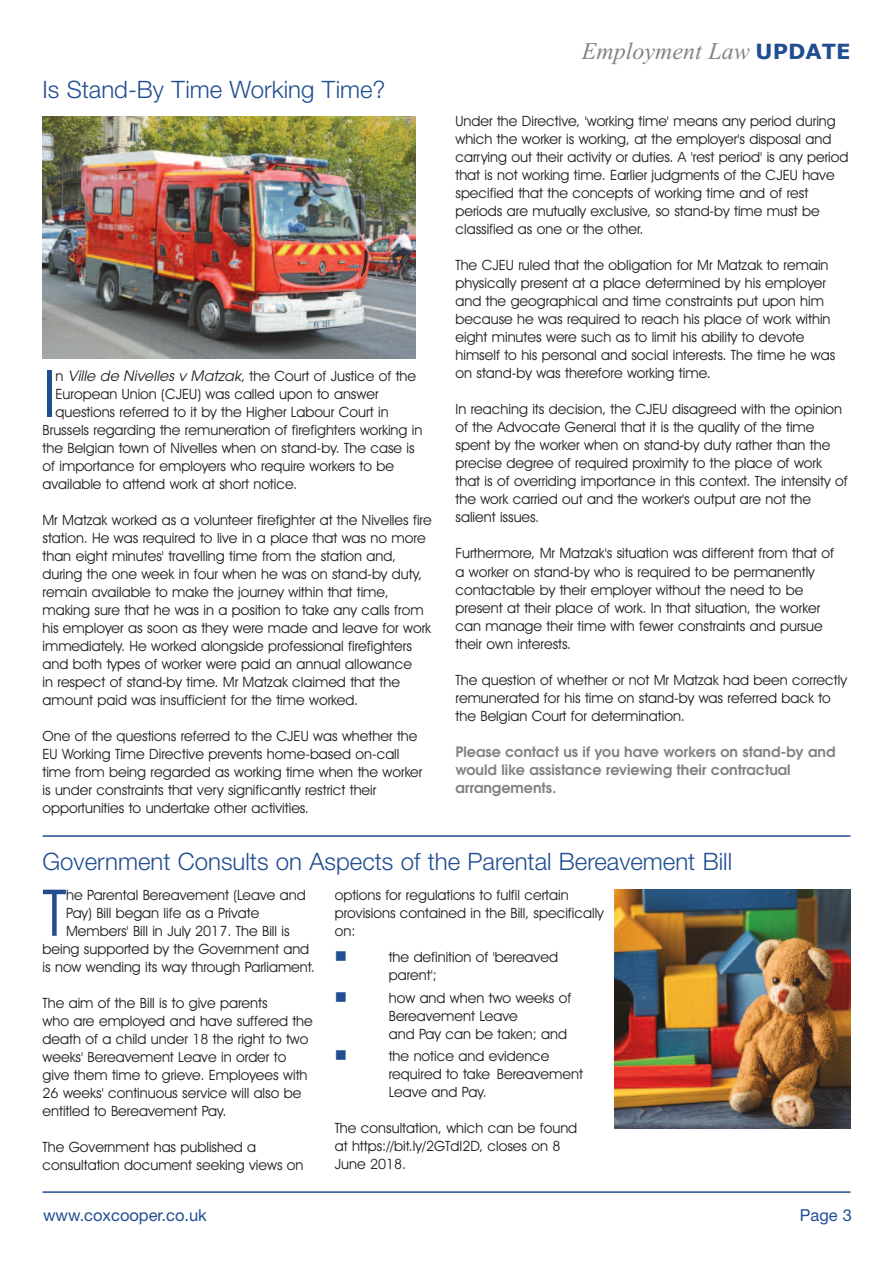
<style>
.page{position:relative;width:893px;height:1263px;background:#fff}
.page>*{position:absolute;margin:0;border:0;box-sizing:border-box;transform-origin:0 0}
.t1{font:64.95px "Avant Garde IT Cby BT";color:#214e91}
.t2{font:300 24px "Helvetica Neue";color:#214e91}
.t3{font:italic 24px "Times";color:#808285}
.t4{font:16.5px "Helvetica Neue";color:#214e91}
.t5{font:16.5px "Wingdings";color:#214e91}
.t6{font:14.25px/18px "Avant Garde IT Cby BT";color:#231f20}
.t7{font:600 14.25px/18px "Avant Garde";color:#808285}
.s1{font-family:"Avant Garde";font-style:italic}
.s2{font-family:"Verdana";font-weight:700;font-style:normal;font-size:21px;color:#214e91}
</style>
<div class="page">
<hr style="left:43px;top:1191px;width:807px;height:2px;background:#214e91">
<hr style="left:43px;top:835px;width:807px;height:2px;background:#214e91">
<img style="left:43px;top:116px;width:372px;height:242px">
<img style="left:614px;top:889px;width:236px;height:239px">
<h2 class="t2" style="left:43px;top:70px;width:344px">Is Stand-By Time Working Time?</h2>
<h1 class="t1" style="left:43px;top:371px;width:15px">I</h1>
<p class="t6" style="left:55px;top:368px;width:362px">n <span class="s1">Ville de Nivelles v Matzak</span>, the Court of Justice of the</p>
<p class="t6" style="left:55px;top:386px;width:325px">European Union (CJEU) was called upon to answer</p>
<p class="t6" style="left:55px;top:404px;width:335px">questions referred to it by the Higher Labour Court in</p>
<p class="t6" style="left:43px;top:422px;width:381px">Brussels regarding the remuneration of firefighters working in</p>
<p class="t6" style="left:43px;top:440px;width:374px">the Belgian town of Nivelles when on stand-by. The case is</p>
<p class="t6" style="left:43px;top:458px;width:353px">of importance for employers who require workers to be</p>
<p class="t6" style="left:43px;top:476px;width:256px">available to attend work at short notice.</p>
<p class="t6" style="left:43px;top:512px;width:391px">Mr Matzak worked as a volunteer firefighter at the Nivelles fire station. He was required to live in a place that was no more than eight minutes' travelling time from the station and, during the one week in four when he was on stand-by duty, remain available to make the journey within that time, making sure that he was in a position to take any calls from his employer as soon as they were made and leave for work immediately. He worked alongside professional firefighters and both types of worker were paid an annual allowance<br>in respect of stand-by time. Mr Matzak claimed that the amount paid was insufficient for the time worked.</p>
<p class="t6" style="left:43px;top:728px;width:381px">One of the questions referred to the CJEU was whether the EU Working Time Directive prevents home-based on-call time from being regarded as working time when the worker is under constraints that very significantly restrict their opportunities to undertake other activities.</p>
<h2 class="t3" style="left:582px;top:37px;width:270px">Employment Law <span class="s2">UPDATE</span></h2>
<p class="t6" style="left:455px;top:114px;width:394px">Under the Directive, 'working time' means any period during which the worker is working, at the employer's disposal and carrying out their activity or duties. A 'rest period' is any period that is not working time. Earlier judgments of the CJEU have specified that the concepts of working time and of rest periods are mutually exclusive, so stand-by time must be classified as one or the other.</p>
<p class="t6" style="left:455px;top:258px;width:381px">The CJEU ruled that the obligation for Mr Matzak to remain physically present at a place determined by his employer and the geographical and time constraints put upon him because he was required to reach his place of work within eight minutes were such as to limit his ability to devote himself to his personal and social interests. The time he was on stand-by was therefore working time.</p>
<p class="t6" style="left:455px;top:402px;width:394px">In reaching its decision, the CJEU disagreed with the opinion of the Advocate General that it is the quality of the time spent by the worker when on stand-by duty rather than the precise degree of required proximity to the place of work that is of overriding importance in this context. The intensity of the work carried out and the worker's output are not the salient issues.</p>
<p class="t6" style="left:455px;top:546px;width:380px">Furthermore, Mr Matzak's situation was different from that of a worker on stand-by who is required to be permanently contactable by their employer without the need to be present at their place of work. In that situation, the worker can manage their time with fewer constraints and pursue their own interests.</p>
<p class="t6" style="left:455px;top:672px;width:393px">The question of whether or not Mr Matzak had been correctly remunerated for his time on stand-by was referred back to the Belgian Court for determination.</p>
<p class="t7" style="left:455px;top:743px;width:382px">Please contact us if you have workers on stand-by and would like assistance reviewing their contractual arrangements.</p>
<h2 class="t2" style="left:43px;top:842px;width:691px">Government Consults on Aspects of the Parental Bereavement Bill</h2>
<h1 class="t1" style="left:43px;top:890px;width:25px">T</h1>
<p class="t6" style="left:66px;top:887px;width:241px">he Parental Bereavement (Leave and</p>
<p class="t6" style="left:66px;top:905px;width:195px">Pay) Bill began life as a Private</p>
<p class="t6" style="left:66px;top:923px;width:225px">Members' Bill in July 2017. The Bill is</p>
<p class="t6" style="left:43px;top:941px;width:268px">being supported by the Government and</p>
<p class="t6" style="left:43px;top:959px;width:274px">is now wending its way through Parliament.</p>
<p class="t6" style="left:43px;top:995px;width:272px">The aim of the Bill is to give parents<br>who are employed and have suffered the death of a child under 18 the right to two weeks' Bereavement Leave in order to give them time to grieve. Employees with 26 weeks' continuous service will also be entitled to Bereavement Pay.</p>
<p class="t6" style="left:43px;top:1139px;width:263px">The Government has published a consultation document seeking views on</p>
<p class="t6" style="left:335px;top:887px;width:271px">options for regulations to fulfil certain provisions contained in the Bill, specifically on:</p>
<p class="t5" style="left:335px;top:947px;width:14px">■</p>
<p class="t6" style="left:389px;top:949px;width:171px">the definition of 'bereaved parent';</p>
<p class="t5" style="left:335px;top:987px;width:14px">■</p>
<p class="t6" style="left:389px;top:990px;width:184px">how and when two weeks of<br>Bereavement Leave<br>and Pay can be taken; and</p>
<p class="t5" style="left:335px;top:1045px;width:14px">■</p>
<p class="t6" style="left:389px;top:1048px;width:196px">the notice and evidence required to take Bereavement<br>Leave and Pay.</p>
<p class="t6" style="left:335px;top:1120px;width:244px">The consultation, which can be found at https://bit.ly/2GTdI2D, closes on 8<br>June 2018.</p>
<p class="t4" style="left:43px;top:1203px;width:165px">www.coxcooper.co.uk</p>
<p class="t4" style="left:800px;top:1203px;width:54px">Page 3</p>
</div>
